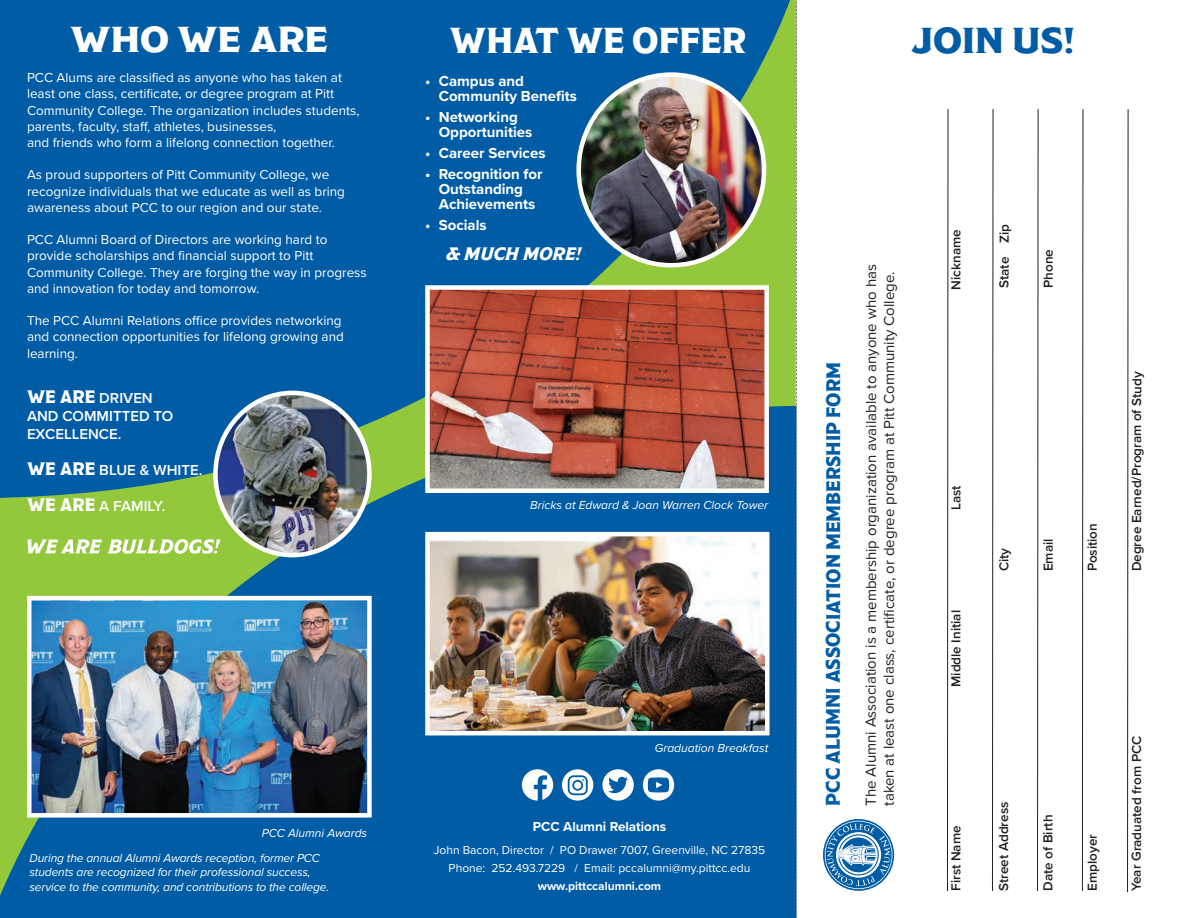
<style>
.page{position:relative;width:1188px;height:918px;background:#fff}
.page>*{position:absolute;margin:0;border:0;box-sizing:border-box;transform-origin:0 0}
.t1{font:36px "Modesto Poster";color:#fff}
.t2{font:36px "Modesto Poster";color:#fff;scale:1.1 1}
.t3{font:36px "Modesto Poster";color:#015ca6;scale:1.1 1}
.t4{font:19.5px "Modesto Poster";color:#015ca6}
.t5{font:italic 18px "Modesto Poster";color:#fff}
.t6{font:15px/18px "Proxima Nova";color:#231f20}
.t7{font:700 15px "Proxima Nova";color:#fff}
.t8{font:600 15px/18px "Proxima Nova";color:#fff}
.t9{font:13.5px/16.2px "Proxima Nova";color:#fff}
.t10{font:600 13.5px "Proxima Nova";color:#231f20}
.t11{font:700 13.5px "Proxima Nova";color:#fff}
.t12{font:italic 12px "Proxima Nova";letter-spacing:-.01em;color:#fff}
.t13{font:12px "Proxima Nova";color:#fff}
.t14{font:700 12px "Proxima Nova";color:#fff}
.s1{font-family:"Modesto Poster";font-weight:400;font-size:18px}
</style>
<div class="page">
<div style="left:0;top:0;width:795px;height:406px;background:#015ca6"></div>
<svg style="left:0;top:406px;width:796px;height:512px;background:#1a6e93"></svg>
<svg style="left:947px;top:109px;width:2px;height:782px;background:#908e8e"></svg>
<svg style="left:992px;top:109px;width:2px;height:782px;background:#908e8e"></svg>
<svg style="left:1037px;top:109px;width:2px;height:782px;background:#908e8e"></svg>
<svg style="left:1082px;top:109px;width:2px;height:782px;background:#918f8f"></svg>
<svg style="left:1127px;top:109px;width:2px;height:784px;background:#908e8e"></svg>
<svg style="left:823px;top:819px;width:71px;height:72px"></svg>
<svg style="left:825px;top:821px;width:67px;height:68px"></svg>
<svg style="left:796px;top:0;width:1px;height:918px"></svg>
<svg style="left:562px;top:769px;width:31px;height:32px"></svg>
<div style="left:574px;top:782px;width:7px;height:7px;background:#fff;border-radius:50%"></div>
<svg style="left:522px;top:769px;width:31px;height:32px"></svg>
<svg style="left:602px;top:769px;width:32px;height:32px"></svg>
<svg style="left:643px;top:769px;width:31px;height:32px"></svg>
<img style="left:215px;top:393px;width:154px;height:162px">
<div style="left:213px;top:391px;width:159px;height:166px;border:4px solid #fff;border-radius:50%"></div>
<svg style="left:27px;top:539px;width:194px;height:15px"></svg>
<img style="left:32px;top:601px;width:335px;height:212px">
<div style="left:27px;top:596px;width:345px;height:222px;border:4px solid #fff"></div>
<img style="left:579px;top:75px;width:185px;height:190px">
<div style="left:576px;top:72px;width:190px;height:196px;border:4px solid #fff;border-radius:50%"></div>
<img style="left:430px;top:290px;width:334px;height:198px">
<div style="left:425px;top:285px;width:344px;height:208px;border:4px solid #fff"></div>
<img style="left:430px;top:537px;width:335px;height:193px">
<div style="left:425px;top:532px;width:345px;height:203px;border:4px solid #fff"></div>
<p class="t2" style="left:71px;top:22px;width:236px">WHO WE ARE</p>
<p class="t9" style="left:27px;top:69px;width:334px">PCC Alums are classified as anyone who has taken at least one class, certificate, or degree program at Pitt Community College. The organization includes students, parents, faculty, staff, athletes, businesses,</p>
<p class="t9" style="left:27px;top:134px;width:309px">and friends who form a lifelong connection together.</p>
<p class="t9" style="left:27px;top:166px;width:320px">As proud supporters of Pitt Community College, we recognize individuals that we educate as well as bring awareness about PCC to our region and our state.</p>
<p class="t9" style="left:27px;top:231px;width:341px">PCC Alumni Board of Directors are working hard to provide scholarships and financial support to Pitt Community College. They are forging the way in progress and innovation for today and tomorrow.</p>
<p class="t9" style="left:27px;top:312px;width:318px">The PCC Alumni Relations office provides networking and connection opportunities for lifelong growing and learning.</p>
<p class="t8" style="left:27px;top:389px;width:148px"><span class="s1">WE ARE</span> DRIVEN<br>AND COMMITTED TO<br>EXCELLENCE.</p>
<p class="t8" style="left:27px;top:461px;width:177px"><span class="s1">WE ARE</span> BLUE &amp; WHITE.</p>
<p class="t8" style="left:27px;top:497px;width:140px"><span class="s1">WE ARE</span> A FAMILY.</p>
<p class="t12" style="left:262px;top:824px;width:107px">PCC Alumni Awards</p>
<p class="t12" style="left:30px;top:849px;width:292px">During the annual Alumni Awards reception, former PCC</p>
<p class="t12" style="left:30px;top:863px;width:283px">students are recognized for their professional success,</p>
<p class="t12" style="left:30px;top:878px;width:301px">service to the community, and contributions to the college.</p>
<p class="t1" style="left:450px;top:23px;width:298px">WHAT WE OFFER</p>
<p class="t7" style="left:425px;top:70px;width:100px">• Campus and</p>
<p class="t7" style="left:439px;top:85px;width:140px">Community Benefits</p>
<p class="t7" style="left:425px;top:106px;width:94px">• Networking</p>
<p class="t7" style="left:439px;top:121px;width:95px">Opportunities</p>
<p class="t7" style="left:425px;top:142px;width:122px">• Career Services</p>
<p class="t7" style="left:425px;top:163px;width:119px">• Recognition for</p>
<p class="t7" style="left:439px;top:178px;width:86px">Outstanding</p>
<p class="t7" style="left:439px;top:193px;width:98px">Achievements</p>
<p class="t7" style="left:425px;top:214px;width:63px">• Socials</p>
<p class="t5" style="left:447px;top:244px;width:136px">&amp; MUCH MORE!</p>
<p class="t12" style="left:530px;top:496px;width:239px">Bricks at Edward &amp; Joan Warren Clock Tower</p>
<p class="t12" style="left:655px;top:739px;width:115px">Graduation Breakfast</p>
<p class="t11" style="left:533px;top:817px;width:135px">PCC Alumni Relations</p>
<p class="t13" style="left:434px;top:841px;width:333px">John Bacon, Director / PO Drawer 7007, Greenville, NC 27835</p>
<p class="t13" style="left:449px;top:859px;width:303px">Phone: 252.493.7229 / Email: pccalumni@my.pittcc.edu</p>
<p class="t14" style="left:538px;top:877px;width:125px">www.pittccalumni.com</p>
<p class="t3" style="left:911px;top:23px;width:150px">JOIN US!</p>
<p class="t4" style="left:824px;top:806px;width:445px;rotate:-90deg">PCC ALUMNI ASSOCIATION MEMBERSHIP FORM</p>
<p class="t6" style="left:861px;top:806px;width:543px;rotate:-90deg">The Alumni Association is a membership organization available to anyone who has taken at least one class, certificate, or degree program at Pitt Community College.</p>
<p class="t10" style="left:946px;top:290px;width:62px;rotate:-90deg">Nickname</p>
<p class="t10" style="left:946px;top:510px;width:26px;rotate:-90deg">Last</p>
<p class="t10" style="left:946px;top:687px;width:78px;rotate:-90deg">Middle Initial</p>
<p class="t10" style="left:946px;top:891px;width:67px;rotate:-90deg">First Name</p>
<p class="t10" style="left:994px;top:288px;width:66px;rotate:-90deg">State Zip</p>
<p class="t10" style="left:1038px;top:288px;width:40px;rotate:-90deg">Phone</p>
<p class="t10" style="left:994px;top:571px;width:25px;rotate:-90deg">City</p>
<p class="t10" style="left:1038px;top:571px;width:34px;rotate:-90deg">Email</p>
<p class="t10" style="left:1082px;top:571px;width:50px;rotate:-90deg">Position</p>
<p class="t10" style="left:1127px;top:571px;width:202px;rotate:-90deg">Degree Earned/Program of Study</p>
<p class="t10" style="left:994px;top:891px;width:91px;rotate:-90deg">Street Address</p>
<p class="t10" style="left:1038px;top:891px;width:78px;rotate:-90deg">Date of Birth</p>
<p class="t10" style="left:1082px;top:891px;width:58px;rotate:-90deg">Employer</p>
<p class="t10" style="left:1126px;top:891px;width:157px;rotate:-90deg">Year Graduated from PCC</p>
</div>
